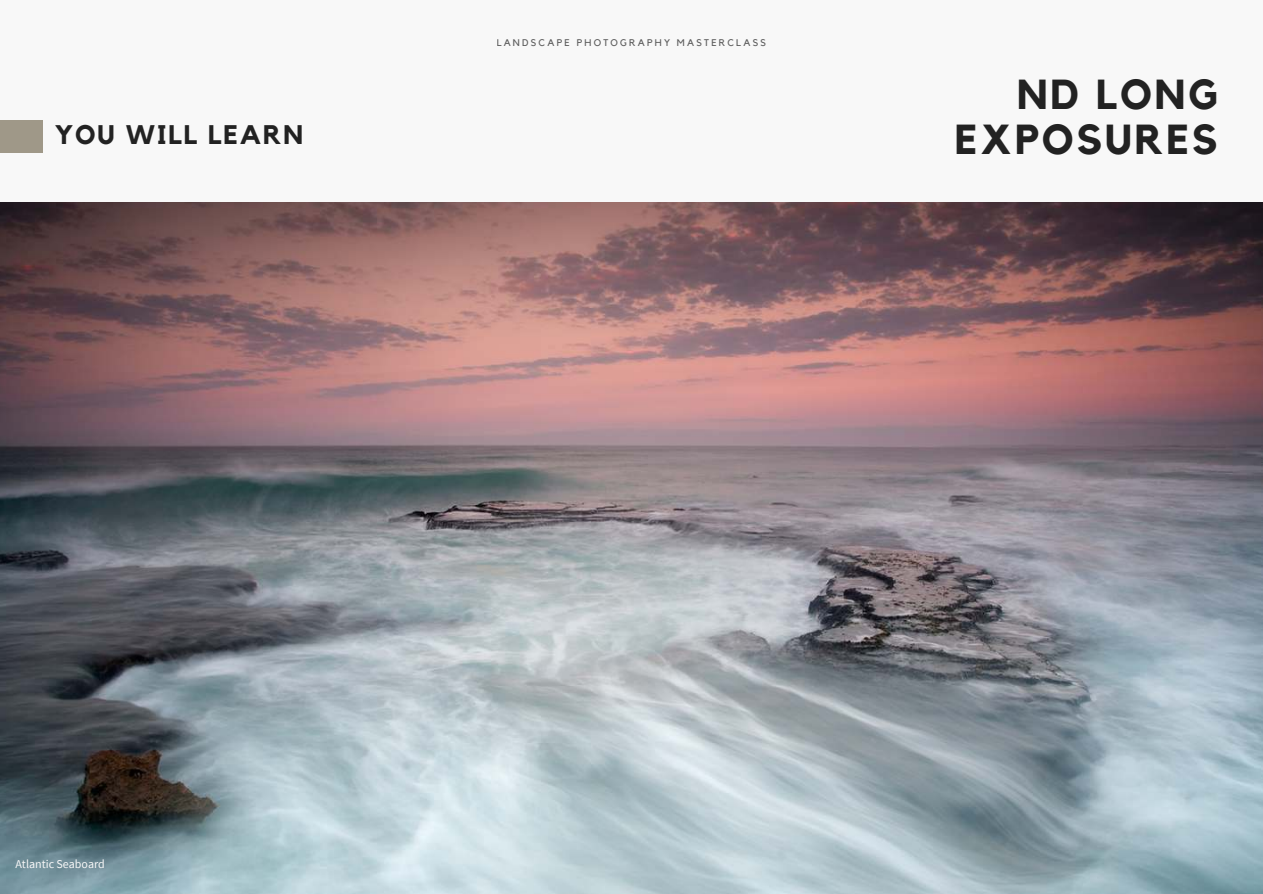
<style>
.page{position:relative;width:1263px;height:894px;background:#fff}
.page>*{position:absolute;margin:0;border:0;box-sizing:border-box;transform-origin:0 0}
.t1{font:700 41.7px/45px "Kollektif";letter-spacing:.07em;color:#222;text-align:right}
.t2{font:700 26.85px "Kollektif";letter-spacing:.07em;color:#222}
.t3{font:12px "Source Sans Pro";color:#f8f8f8}
.t4{font:9.6px "Kollektif";letter-spacing:.23em;color:#222}
</style>
<div class="page">
<div style="left:0;top:0;width:1263px;height:893px;background:#f8f8f8"></div>
<img style="left:0;top:202px;width:1263px;height:691px">
<div style="left:0;top:120px;width:43px;height:32px;background:#9f9888"></div>
<h2 class="t2" style="left:55px;top:119px;width:250px">YOU WILL LEARN</h2>
<p class="t4" style="left:496px;top:37px;width:271px">LANDSCAPE PHOTOGRAPHY MASTERCLASS</p>
<h1 class="t1" style="left:955px;top:71px;width:264px">ND LONG<br>EXPOSURES</h1>
<p class="t3" style="left:15px;top:856px;width:91px">Atlantic Seaboard</p>
</div>
